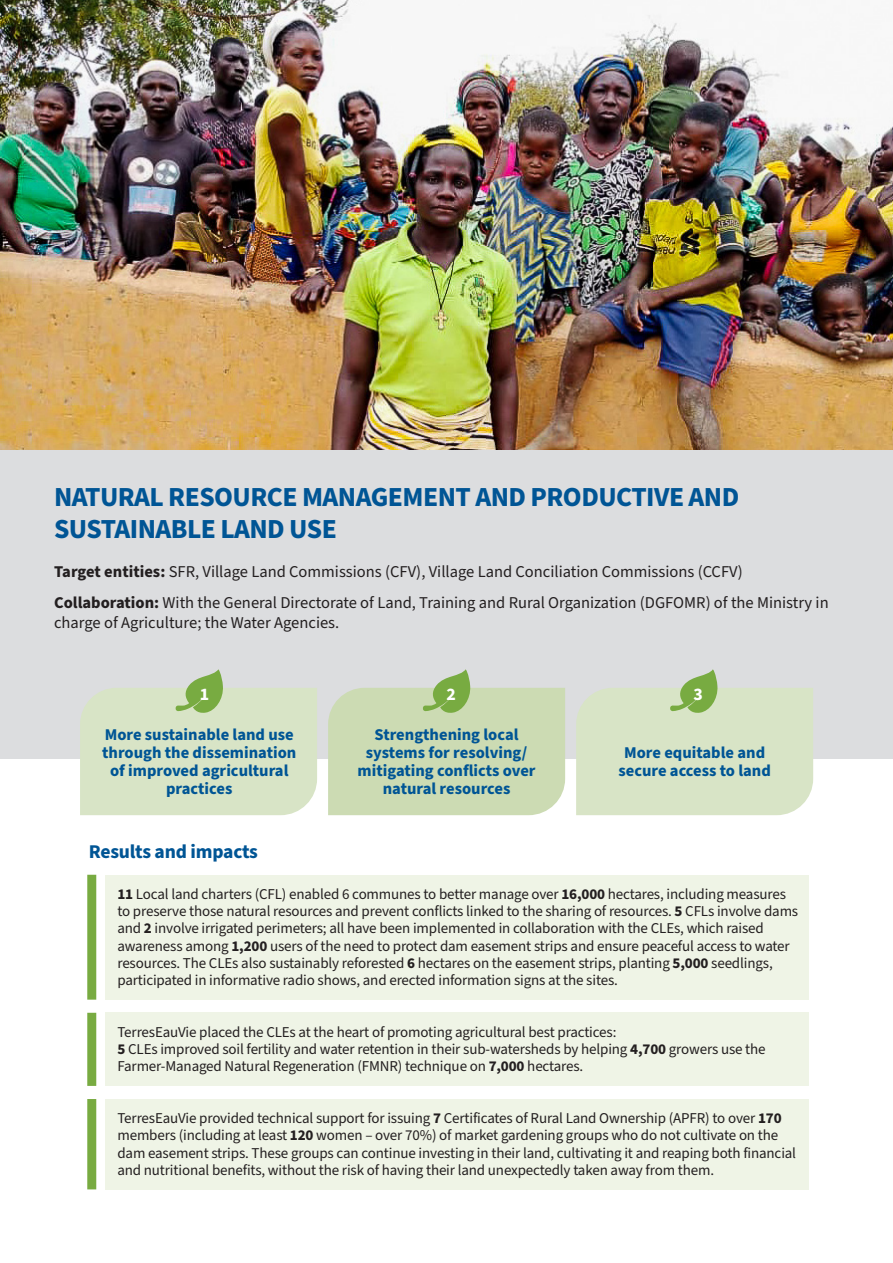
<style>
.page{position:relative;width:893px;height:1263px;background:#fff}
.page>*{position:absolute;margin:0;border:0;box-sizing:border-box;transform-origin:0 0}
.t1{font:700 27.6px/31.5px "Source Sans Pro";letter-spacing:-.02em;color:#005595}
.t2{font:700 19.5px "Source Sans Pro";letter-spacing:-.01em;color:#005595}
.t3{font:700 17.7px "Source Sans Pro";color:#fff}
.t4{font:16.5px/19.8px "Source Sans Pro";color:#231f20}
.t5{font:700 16.5px/18px "Source Sans Pro";color:#005595;text-align:center}
.Green_Highlight_Style{font:15px/17.2px "Source Sans Pro";letter-spacing:-.01em;color:#231f20}
.s1{font-weight:700}
</style>
<div class="page">
<img style="left:0;top:0;width:893px;height:450px">
<div style="left:0;top:450px;width:893px;height:308px;background:#dcdddf"></div>
<div style="left:105px;top:875px;width:704px;height:125px;background:#eff4e6"></div>
<div style="left:87px;top:875px;width:9px;height:125px;background:#78ab41"></div>
<div style="left:105px;top:1013px;width:704px;height:73px;background:#eff4e6"></div>
<div style="left:87px;top:1013px;width:9px;height:73px;background:#78ab41"></div>
<div style="left:105px;top:1099px;width:704px;height:90px;background:#eff4e6"></div>
<div style="left:87px;top:1099px;width:9px;height:90px;background:#78ab41"></div>
<svg style="left:80px;top:669px;width:237px;height:146px;background:#d5e1c5"></svg>
<svg style="left:328px;top:669px;width:237px;height:146px;background:#cbd9b5"></svg>
<svg style="left:576px;top:669px;width:237px;height:146px;background:#d5e1c5"></svg>
<p class="t1" style="left:54px;top:482px;width:687px">NATURAL RESOURCE MANAGEMENT AND PRODUCTIVE AND<br>SUSTAINABLE LAND USE</p>
<p class="t4" style="left:54px;top:562px;width:690px"><span class="s1">Target entities:</span> SFR, Village Land Commissions (CFV), Village Land Conciliation Commissions (CCFV)</p>
<p class="t4" style="left:54px;top:593px;width:776px"><span class="s1">Collaboration:</span> With the General Directorate of Land, Training and Rural Organization (DGFOMR) of the Ministry in charge of Agriculture; the Water Agencies.</p>
<p class="t3" style="left:200px;top:682px;width:11px">1</p>
<p class="t3" style="left:447px;top:682px;width:11px">2</p>
<p class="t3" style="left:694px;top:682px;width:11px">3</p>
<p class="t5" style="left:102px;top:726px;width:196px">More sustainable land use through the dissemination of improved agricultural practices</p>
<p class="t5" style="left:358px;top:726px;width:179px">Strengthening local systems for resolving/ mitigating conflicts over natural resources</p>
<p class="t5" style="left:624px;top:744px;width:143px">More equitable and</p>
<p class="t5" style="left:618px;top:762px;width:154px">secure access to land</p>
<p class="t2" style="left:89px;top:838px;width:171px">Results and impacts</p>
<p class="Green_Highlight_Style" style="left:117px;top:886px;width:682px"><span class="s1">11</span> Local land charters (CFL) enabled 6 communes to better manage over <span class="s1">16,000</span> hectares, including measures to preserve those natural resources and prevent conflicts linked to the sharing of resources. <span class="s1">5</span> CFLs involve dams and <span class="s1">2</span> involve irrigated perimeters; all have been implemented in collaboration with the CLEs, which raised awareness among <span class="s1">1,200</span> users of the need to protect dam easement strips and ensure peaceful access to water resources. The CLEs also sustainably reforested <span class="s1">6</span> hectares on the easement strips, planting <span class="s1">5,000</span> seedlings, participated in informative radio shows, and erected information signs at the sites.</p>
<p class="Green_Highlight_Style" style="left:117px;top:1024px;width:500px">TerresEauVie placed the CLEs at the heart of promoting agricultural best practices:</p>
<p class="Green_Highlight_Style" style="left:117px;top:1041px;width:650px"><span class="s1">5</span> CLEs improved soil fertility and water retention in their sub-watersheds by helping <span class="s1">4,700</span> growers use the<br>Farmer-Managed Natural Regeneration (FMNR) technique on <span class="s1">7,000</span> hectares.</p>
<p class="Green_Highlight_Style" style="left:117px;top:1110px;width:680px">TerresEauVie provided technical support for issuing <span class="s1">7</span> Certificates of Rural Land Ownership (APFR) to over <span class="s1">170 </span>members (including at least <span class="s1">120</span> women – over 70%) of market gardening groups who do not cultivate on the dam easement strips. These groups can continue investing in their land, cultivating it and reaping both financial and nutritional benefits, without the risk of having their land unexpectedly taken away from them.</p>
</div>
